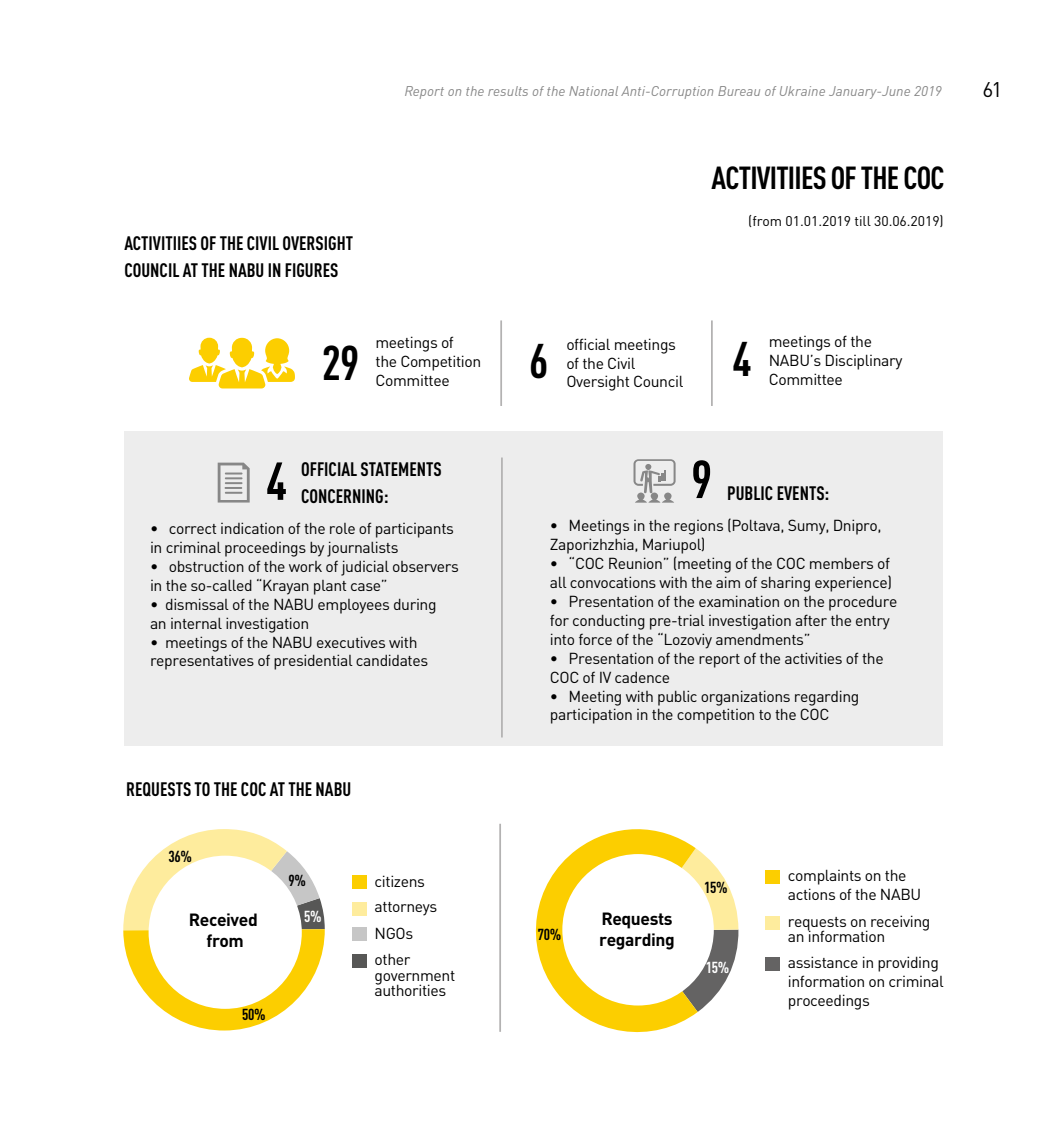
<style>
.page{position:relative;width:1042px;height:1141px;background:#fff}
.page>*{position:absolute;margin:0;border:0;box-sizing:border-box;transform-origin:0 0}
.t1{font:700 condensed 52.5px "DIN Pro";color:#000}
.t2{font:700 condensed 47.95px "DIN Pro";color:#000}
.t3{font:700 condensed 31.5px "DIN Pro";letter-spacing:-.025em;color:#000}
.t4{font:21px "DIN Pro";color:#000}
.t5{font:700 condensed 19.25px/27.3px "DIN Pro";color:#000}
.t6{font:700 17.5px/21px "DIN Pro";letter-spacing:-.025em;color:#000;text-align:center}
.t7{font:15.75px/18.9px "DIN Pro";letter-spacing:-.025em;color:#000}
.t8{font:700 condensed 15.75px "DIN Pro";letter-spacing:-.025em;color:#000}
.t9{font:700 condensed 15.75px "DIN Pro";color:#fff}
.t10{font:italic 14px "DIN Pro";color:#878787}
.t11{font:14px "DIN Pro";letter-spacing:-.005em;color:#000}
</style>
<div class="page">
<svg style="left:535px;top:829px;width:204px;height:204px"></svg>
<svg style="left:123px;top:829px;width:202px;height:202px"></svg>
<div style="left:124px;top:431px;width:819px;height:315px;background:#ededed"></div>
<hr style="left:500px;top:320px;width:2px;height:86px;background:#b3b2b2">
<hr style="left:711px;top:320px;width:2px;height:86px;background:#b3b2b2">
<svg style="left:189px;top:338px;width:106px;height:50px"></svg>
<svg style="left:218px;top:463px;width:32px;height:40px"></svg>
<hr style="left:501px;top:457px;width:2px;height:280px;background:#b3b2b2">
<div style="left:352px;top:902px;width:15px;height:13px;background:#feec9d"></div>
<div style="left:352px;top:875px;width:15px;height:13px;background:#fcce00"></div>
<hr style="left:499px;top:824px;width:2px;height:208px;background:#b3b2b2">
<div style="left:149px;top:856px;width:153px;height:153px;background:#fff;border-radius:50%"></div>
<div style="left:352px;top:927px;width:15px;height:13px;background:#c6c6c6"></div>
<div style="left:562px;top:854px;width:152px;height:151px;background:#fff;border-radius:50%"></div>
<div style="left:765px;top:916px;width:15px;height:13px;background:#feec9d"></div>
<div style="left:765px;top:870px;width:15px;height:13px;background:#fcce00"></div>
<div style="left:765px;top:957px;width:15px;height:13px;background:#646363"></div>
<svg style="left:633px;top:459px;width:42px;height:44px"></svg>
<div style="left:352px;top:955px;width:15px;height:13px;background:#575756"></div>
<p class="t10" style="left:404px;top:80px;width:539px">Report on the results of the National Anti-Corruption Bureau of Ukraine January-June 2019</p>
<h3 class="t4" style="left:982px;top:73px;width:21px">61</h3>
<h3 class="t3" style="left:711px;top:154px;width:234px">ACTIVITIIES OF THE COC</h3>
<p class="t5" style="left:124px;top:228px;width:230px">ACTIVITIIES OF THE CIVIL OVERSIGHT<br>COUNCIL AT THE NABU IN FIGURES</p>
<p class="t11" style="left:748px;top:210px;width:197px">(from 01.01.2019 till 30.06.2019)</p>
<p class="t7" style="left:566px;top:333px;width:118px">official meetings of the Civil<br>Oversight Council</p>
<p class="t7" style="left:769px;top:330px;width:135px">meetings of the<br>NABU’s Disciplinary<br>Committee</p>
<p class="t7" style="left:375px;top:332px;width:107px">meetings of<br>the Competition<br>Committee</p>
<h2 class="t2" style="left:322px;top:326px;width:39px">29</h2>
<h2 class="t2" style="left:529px;top:325px;width:21px">6</h2>
<h2 class="t2" style="left:732px;top:323px;width:21px">4</h2>
<h1 class="t1" style="left:266px;top:441px;width:23px">4</h1>
<p class="t5" style="left:301px;top:454px;width:142px">OFFICIAL STATEMENTS<br>CONCERNING:</p>
<p class="t7" style="left:150px;top:517px;width:305px">• correct indication of the role of participants in criminal proceedings by journalists</p>
<p class="t7" style="left:150px;top:555px;width:310px">• obstruction of the work of judicial observers in the so-called “Krayan plant case”</p>
<p class="t7" style="left:150px;top:593px;width:288px">• dismissal of the NABU employees during an internal investigation</p>
<p class="t7" style="left:150px;top:631px;width:280px">• meetings of the NABU executives with representatives of presidential candidates</p>
<p class="t5" style="left:126px;top:774px;width:227px">REQUESTS TO THE COC AT THE NABU</p>
<p class="t8" style="left:169px;top:844px;width:25px">36%</p>
<p class="t8" style="left:289px;top:869px;width:19px">9%</p>
<p class="t6" style="left:189px;top:908px;width:70px">Received from</p>
<p class="t9" style="left:304px;top:904px;width:19px">5%</p>
<p class="t8" style="left:242px;top:1002px;width:25px">50%</p>
<p class="t7" style="left:374px;top:870px;width:52px">citizens</p>
<p class="t7" style="left:374px;top:895px;width:64px">attorneys</p>
<p class="t7" style="left:374px;top:922px;width:40px">NGOs</p>
<p class="t7" style="left:374px;top:950px;width:82px;line-height:15.4px">other government authorities</p>
<h1 class="t1" style="left:691px;top:440px;width:23px">9</h1>
<p class="t5" style="left:727px;top:478px;width:104px">PUBLIC EVENTS:</p>
<p class="t7" style="left:550px;top:515px;width:333px">• Meetings in the regions (Poltava, Sumy, Dnipro,<br>Zaporizhzhia, Mariupol)</p>
<p class="t7" style="left:550px;top:552px;width:344px">• “COC Reunion” (meeting of the COC members of all convocations with the aim of sharing experience)</p>
<p class="t7" style="left:550px;top:590px;width:349px">• Presentation of the examination on the procedure for conducting pre-trial investigation after the entry into force of the “Lozoviy amendments”</p>
<p class="t7" style="left:550px;top:647px;width:335px">• Presentation of the report of the activities of the<br>COC of IV cadence</p>
<p class="t7" style="left:550px;top:685px;width:311px">• Meeting with public organizations regarding participation in the competition to the COC</p>
<p class="t8" style="left:538px;top:922px;width:25px">70%</p>
<p class="t6" style="left:599px;top:906px;width:77px;text-align:left">Requests regarding</p>
<p class="t8" style="left:704px;top:876px;width:25px">15%</p>
<p class="t9" style="left:706px;top:956px;width:25px">15%</p>
<p class="t7" style="left:788px;top:864px;width:135px">complaints on the actions of the NABU</p>
<p class="t7" style="left:788px;top:912px;width:144px;line-height:15.4px">requests on receiving an information</p>
<p class="t7" style="left:788px;top:951px;width:157px">assistance in providing information on criminal proceedings</p>
</div>
